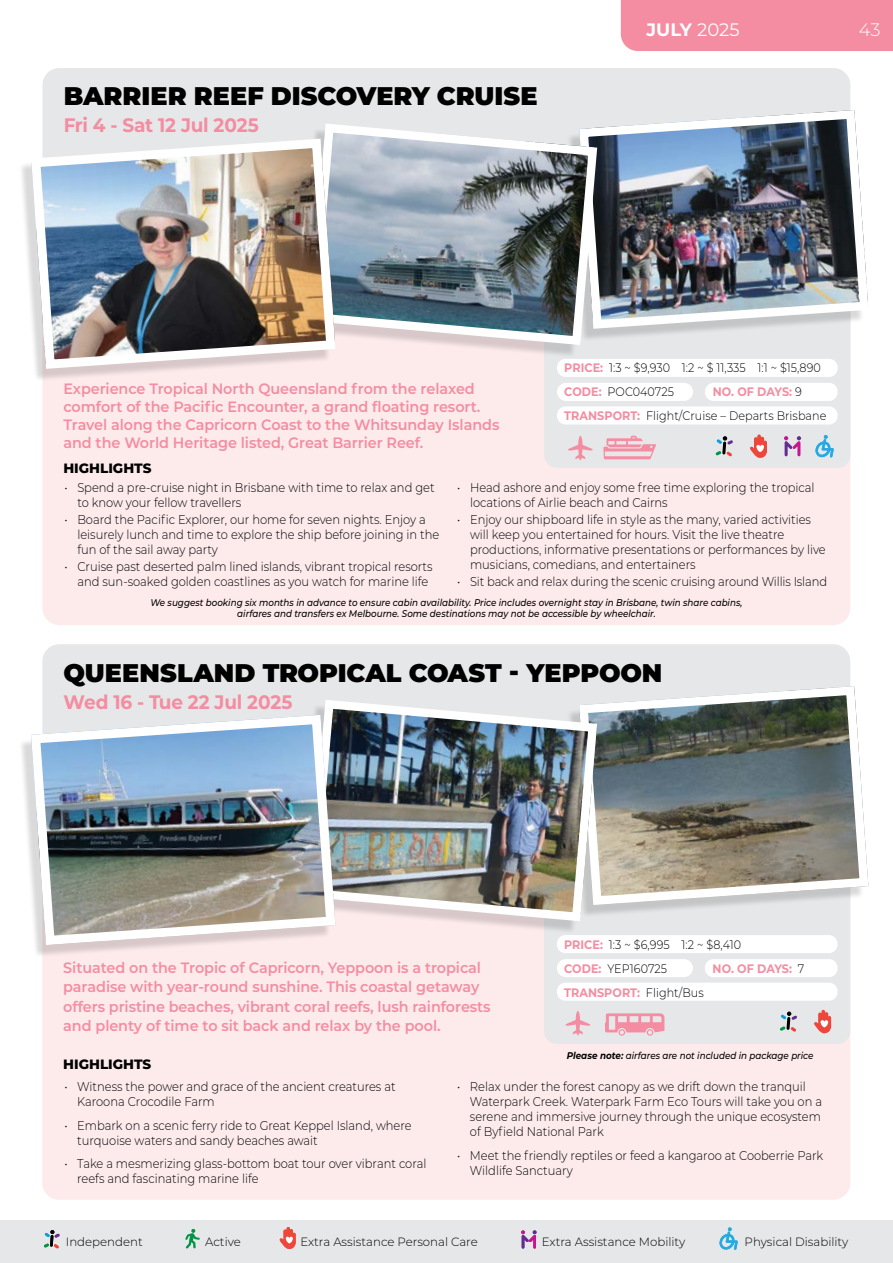
<style>
.page{position:relative;width:893px;height:1263px;background:#fff}
.page>*{position:absolute;margin:0;border:0;box-sizing:border-box;transform-origin:0 0}
.t1{font:900 25.5px "Montserrat";color:#000}
.t2{font:700 19.5px "Montserrat";letter-spacing:-.015em;color:#f48da1;scale:.95 1}
.t3{font:700 18px "Montserrat";color:#fff}
.t4{font:300 18px "Montserrat";color:#fff}
.t5{font:600 15px/19.5px "Montserrat";letter-spacing:-.005em;color:#f48da1;scale:.96 1}
.t6{font:800 13.5px "Montserrat";color:#000}
.t7{font:300 12.75px/15px "Montserrat";color:#000;scale:.9 1}
.t8{font:300 12.3px/24px "Montserrat";letter-spacing:.005em;color:#000;scale:.91 1}
.t9{font:700 12.3px "Montserrat";letter-spacing:.005em;color:#f48da1;scale:.91 1}
.t10{font:300 12px "Montserrat";color:#000}
.t11{font:italic 500 9.75px/11.2px "Montserrat";color:#000;text-align:center;scale:.9 1}
.s1{font-weight:400}
.s2{font-weight:700;color:#f48da1}
.s3{font-weight:300;color:#000}
.s4{font-weight:700}
</style>
<div class="page">
<div style="left:621px;top:0;width:272px;height:51px;background:#f48da1"></div>
<div style="left:0;top:1220px;width:893px;height:43px;background:#e6e7e8"></div>
<svg style="left:44px;top:1230px;width:16px;height:18px"></svg>
<svg style="left:279px;top:1227px;width:17px;height:22px"></svg>
<svg style="left:521px;top:1230px;width:16px;height:18px"></svg>
<svg style="left:719px;top:1227px;width:19px;height:23px"></svg>
<svg style="left:185px;top:1229px;width:15px;height:19px"></svg>
<div style="left:42px;top:644px;width:808px;height:162px;background:#e6e7e8;border-radius:17px"></div>
<div style="left:42px;top:791px;width:808px;height:409px;background:#fdebec;border-radius:17px"></div>
<div style="left:544px;top:801px;width:306px;height:243px;background:#e6e7e8;border-radius:13px"></div>
<div style="left:566px;top:690px;width:298px;height:228px;background:#000;opacity:.15"></div>
<svg style="left:575px;top:686px;width:294px;height:223px"></svg>
<div style="left:296px;top:704px;width:297px;height:230px;background:#000;opacity:.15"></div>
<img style="left:304px;top:695px;width:298px;height:231px">
<div style="left:18px;top:719px;width:313px;height:239px;background:#000;opacity:.15"></div>
<img style="left:26px;top:710px;width:314px;height:240px">
<div style="left:557px;top:935px;width:280px;height:18px;background:#fff;border-radius:9px"></div>
<div style="left:557px;top:959px;width:136px;height:18px;background:#fff;border-radius:9px"></div>
<div style="left:705px;top:959px;width:132px;height:18px;background:#fff;border-radius:9px"></div>
<div style="left:557px;top:983px;width:280px;height:18px;background:#fff;border-radius:9px"></div>
<svg style="left:814px;top:1010px;width:17px;height:23px"></svg>
<svg style="left:780px;top:1011px;width:17px;height:21px"></svg>
<svg style="left:565px;top:1011px;width:25px;height:24px"></svg>
<svg style="left:605px;top:1013px;width:59px;height:23px"></svg>
<div style="left:42px;top:68px;width:808px;height:162px;background:#e6e7e8;border-radius:17px"></div>
<div style="left:42px;top:217px;width:808px;height:408px;background:#fdebec;border-radius:17px"></div>
<div style="left:544px;top:225px;width:306px;height:243px;background:#e6e7e8;border-radius:13px"></div>
<div style="left:567px;top:114px;width:297px;height:227px;background:#000;opacity:.15"></div>
<img style="left:575px;top:106px;width:293px;height:227px">
<div style="left:296px;top:128px;width:297px;height:230px;background:#000;opacity:.15"></div>
<svg style="left:304px;top:119px;width:298px;height:230px"></svg>
<div style="left:19px;top:143px;width:312px;height:239px;background:#000;opacity:.15"></div>
<img style="left:26px;top:134px;width:314px;height:240px">
<div style="left:557px;top:359px;width:281px;height:18px;background:#fff;border-radius:9px"></div>
<div style="left:557px;top:383px;width:136px;height:18px;background:#fff;border-radius:9px"></div>
<div style="left:705px;top:383px;width:133px;height:18px;background:#fff;border-radius:9px"></div>
<div style="left:557px;top:406px;width:281px;height:18px;background:#fff;border-radius:9px"></div>
<svg style="left:815px;top:435px;width:19px;height:22px"></svg>
<svg style="left:750px;top:434px;width:17px;height:24px"></svg>
<svg style="left:784px;top:436px;width:17px;height:20px"></svg>
<svg style="left:716px;top:436px;width:17px;height:20px"></svg>
<svg style="left:603px;top:436px;width:53px;height:23px"></svg>
<svg style="left:568px;top:436px;width:25px;height:24px"></svg>
<h1 class="t1" style="left:64px;top:77px;width:475px">BARRIER REEF DISCOVERY CRUISE</h1>
<h2 class="t2" style="left:64px;top:111px;width:207px">Fri 4 - Sat 12 Jul 2025</h2>
<h3 class="t3" style="left:646px;top:17px;width:95px">JULY <span class="s1">2025</span></h3>
<h3 class="t4" style="left:859px;top:17px;width:23px">43</h3>
<p class="t5" style="left:63px;top:379px;width:456px;line-height:18px">Experience Tropical North Queensland from the relaxed comfort of the Pacific Encounter, a grand floating resort.<br>Travel along the Capricorn Coast to the Whitsunday Islands and the World Heritage listed, Great Barrier Reef.</p>
<p class="t6" style="left:63px;top:458px;width:90px">HIGHLIGHTS</p>
<p class="t8" style="left:564px;top:356px;width:283px"><span class="s2">PRICE:</span> 1:3 ~ $9,930 1:2 ~ $ 11,335 1:1 ~ $15,890<br><span class="s2">CODE:</span> POC040725</p>
<p class="t8" style="left:564px;top:380px;width:290px;text-indent:148px"><span class="s2">NO. OF DAYS:</span> 9<br><span class="s2">TRANSPORT:</span> Flight/Cruise – Departs Brisbane</p>
<p class="t7" style="left:77px;top:480px;width:398px;text-indent:-13px">• Spend a pre-cruise night in Brisbane with time to relax and get to know your fellow travellers</p>
<p class="t7" style="left:77px;top:512px;width:404px;text-indent:-13px">• Board the Pacific Explorer, our home for seven nights. Enjoy a leisurely lunch and time to explore the ship before joining in the fun of the sail away party</p>
<p class="t7" style="left:77px;top:559px;width:396px;text-indent:-13px">• Cruise past deserted palm lined islands, vibrant tropical resorts and sun-soaked golden coastlines as you watch for marine life</p>
<p class="t7" style="left:470px;top:480px;width:384px;text-indent:-13px">• Head ashore and enjoy some free time exploring the tropical locations of Airlie beach and Cairns</p>
<p class="t7" style="left:470px;top:512px;width:397px;text-indent:-13px">• Enjoy our shipboard life in style as the many, varied activities will keep you entertained for hours. Visit the live theatre productions, informative presentations or performances by live musicians, comedians, and entertainers</p>
<p class="t7" style="left:457px;top:574px;width:412px">• Sit back and relax during the scenic cruising around Willis Island</p>
<p class="t11" style="left:150px;top:596px;width:659px">We suggest booking six months in advance to ensure cabin availability. Price includes overnight stay in Brisbane, twin share cabins, airfares and transfers ex Melbourne. Some destinations may not be accessible by wheelchair.</p>
<h1 class="t1" style="left:64px;top:653px;width:600px">QUEENSLAND TROPICAL COAST - YEPPOON</h1>
<h2 class="t2" style="left:64px;top:688px;width:242px">Wed 16 - Tue 22 Jul 2025</h2>
<p class="t5" style="left:63px;top:957px;width:447px">Situated on the Tropic of Capricorn, Yeppoon is a tropical paradise with year-round sunshine. This coastal getaway offers pristine beaches, vibrant coral reefs, lush rainforests and plenty of time to sit back and relax by the pool.</p>
<p class="t6" style="left:63px;top:1054px;width:90px">HIGHLIGHTS</p>
<p class="t8" style="left:564px;top:932px;width:196px"><span class="s2">PRICE:</span> 1:3 ~ $6,995 1:2 ~ $8,410<br><span class="s2">CODE:</span> YEP160725</p>
<p class="t9" style="left:713px;top:959px;width:102px">NO. OF DAYS: <span class="s3">7</span></p>
<p class="t9" style="left:564px;top:983px;width:155px">TRANSPORT: <span class="s3">Flight/Bus</span></p>
<p class="t11" style="left:567px;top:1050px;width:276px"><span class="s4">Please note:</span> airfares are not included in package price</p>
<p class="t7" style="left:77px;top:1078px;width:355px;text-indent:-13px">• Witness the power and grace of the ancient creatures at<br>Karoona Crocodile Farm</p>
<p class="t7" style="left:77px;top:1117px;width:373px;text-indent:-13px">• Embark on a scenic ferry ride to Great Keppel Island, where turquoise waters and sandy beaches await</p>
<p class="t7" style="left:77px;top:1155px;width:390px;text-indent:-13px">• Take a mesmerizing glass-bottom boat tour over vibrant coral reefs and fascinating marine life</p>
<p class="t7" style="left:470px;top:1078px;width:393px;text-indent:-13px">• Relax under the forest canopy as we drift down the tranquil Waterpark Creek. Waterpark Farm Eco Tours will take you on a serene and immersive journey through the unique ecosystem of Byfield National Park</p>
<p class="t7" style="left:470px;top:1147px;width:394px;text-indent:-13px">• Meet the friendly reptiles or feed a kangaroo at Cooberrie Park<br>Wildlife Sanctuary</p>
<p class="t10" style="left:66px;top:1233px;width:78px">Independent</p>
<p class="t10" style="left:205px;top:1233px;width:37px">Active</p>
<p class="t10" style="left:300px;top:1233px;width:179px">Extra Assistance Personal Care</p>
<p class="t10" style="left:542px;top:1233px;width:145px">Extra Assistance Mobility</p>
<p class="t10" style="left:745px;top:1233px;width:105px">Physical Disability</p>
</div>
